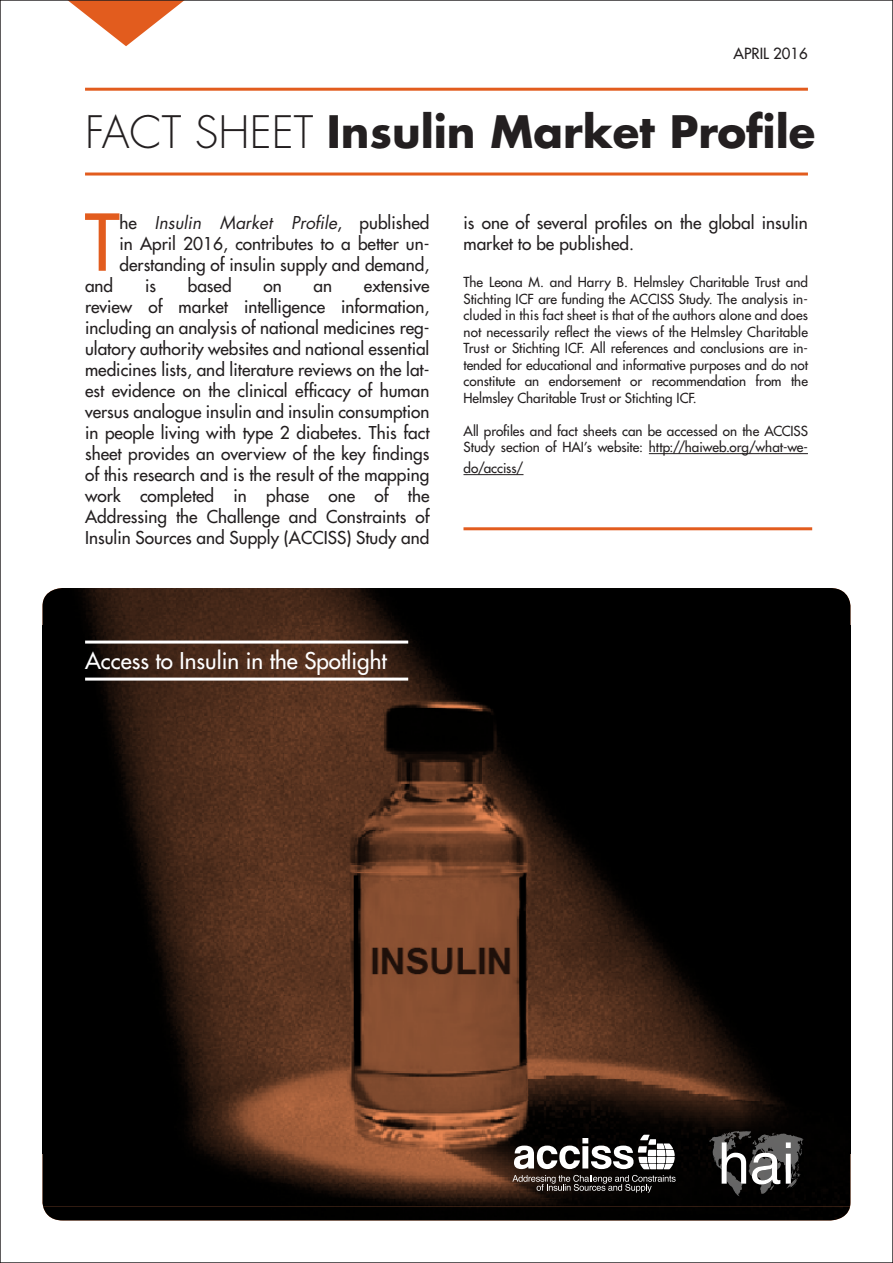
<style>
.page{position:relative;width:893px;height:1263px;background:#fff}
.page>*{position:absolute;margin:0;border:0;box-sizing:border-box;transform-origin:0 0}
.t1{font:500 76.05px "Futura Std";color:#e25c1e}
.t2{font:700 43.5px "Futura Std";color:#231f20}
.citaat{font:500 22.5px "Futura Std";color:#fff}
.t3{font:500 17.25px/21px "Futura Std";color:#231f20;text-align:justify}
.naam_citaat{font:500 15px "Futura Std";color:#231f20}
.t4{font:500 13.5px/16.5px "Futura Std";letter-spacing:-.005em;color:#231f20;text-align:justify}
.s1{font-weight:300}
.s2{font-weight:400;font-style:italic}
</style>
<div class="page">
<svg style="left:43px;top:588px;width:807px;height:632px;background:#2d1a10"></svg>
<hr style="left:85px;top:173px;width:723px;height:3px;background:#e25c1e">
<svg style="left:70px;top:2px;width:112px;height:44px"></svg>
<hr style="left:85px;top:88px;width:723px;height:3px;background:#e25c1e">
<hr style="left:649px;top:453px;width:159px;height:1px;background:#231f20">
<hr style="left:463px;top:474px;width:60px;height:1px;background:#231f20">
<hr style="left:463px;top:527px;width:349px;height:3px;background:#e25c1e">
<hr style="left:85px;top:640px;width:323px;height:3px;background:#fff">
<hr style="left:85px;top:678px;width:323px;height:3px;background:#fff">
<svg style="left:709px;top:1131px;width:94px;height:65px;background:#4c4c4b"></svg>
<svg style="left:514px;top:1135px;width:161px;height:34px"></svg>
<svg style="left:512px;top:1175px;width:164px;height:17px;background:#433d3a"></svg>
<p class="naam_citaat" style="left:733px;top:44px;width:76px">APRIL 2016</p>
<p class="t2" style="left:85px;top:103px;width:732px"><span class="s1">FACT SHEET</span> Insulin Market Profile</p>
<p class="t1" style="left:85px;top:195px;width:36px">T</p>
<p class="t3" style="left:120px;top:212px;width:311px">he <span class="s2">Insulin Market Profile</span>, published in April 2016, contributes to a better un&shy;derstanding of insulin supply and demand,</p>
<p class="t3" style="left:85px;top:275px;width:30px">and</p>
<p class="t3" style="left:145px;top:275px;width:13px">is</p>
<p class="t3" style="left:188px;top:275px;width:45px">based</p>
<p class="t3" style="left:263px;top:275px;width:20px">on</p>
<p class="t3" style="left:313px;top:275px;width:20px">an</p>
<p class="t3" style="left:85px;top:275px;width:346px;text-indent:279px">extensive review of market intelligence information, including an analysis of national medicines reg&shy;ulatory authority websites and national essential medicines lists, and literature reviews on the lat&shy;est evidence on the clinical efficacy of human versus analogue insulin and insulin consumption in people living with type 2 diabetes. This fact sheet provides an overview of the key findings of this research and is the result of the mapping work completed in phase one of the Addressing the Challenge and Constraints of Insulin Sources and Supply (ACCISS) Study and</p>
<p class="t3" style="left:463px;top:212px;width:346px">is one of several profiles on the global insulin market to be published.</p>
<p class="t4" style="left:463px;top:274px;width:346px">The Leona M. and Harry B. Helmsley Charitable Trust and Stichting ICF are funding the ACCISS Study. The analysis in&shy;cluded in this fact sheet is that of the authors alone and does not necessarily reflect the views of the Helmsley Charitable Trust or Stichting ICF. All references and conclusions are in&shy;tended for educational and informative purposes and do not constitute an endorsement or recommendation from the Helmsley Charitable Trust or Stichting ICF.</p>
<p class="t4" style="left:463px;top:423px;width:346px">All profiles and fact sheets can be accessed on the ACCISS<br>Study section of HAI’s website: http://haiweb.org/what-we-</p>
<p class="t4" style="left:463px;top:460px;width:62px">do/acciss/</p>
<p class="citaat" style="left:85px;top:647px;width:303px">Access to Insulin in the Spotlight</p>
</div>
